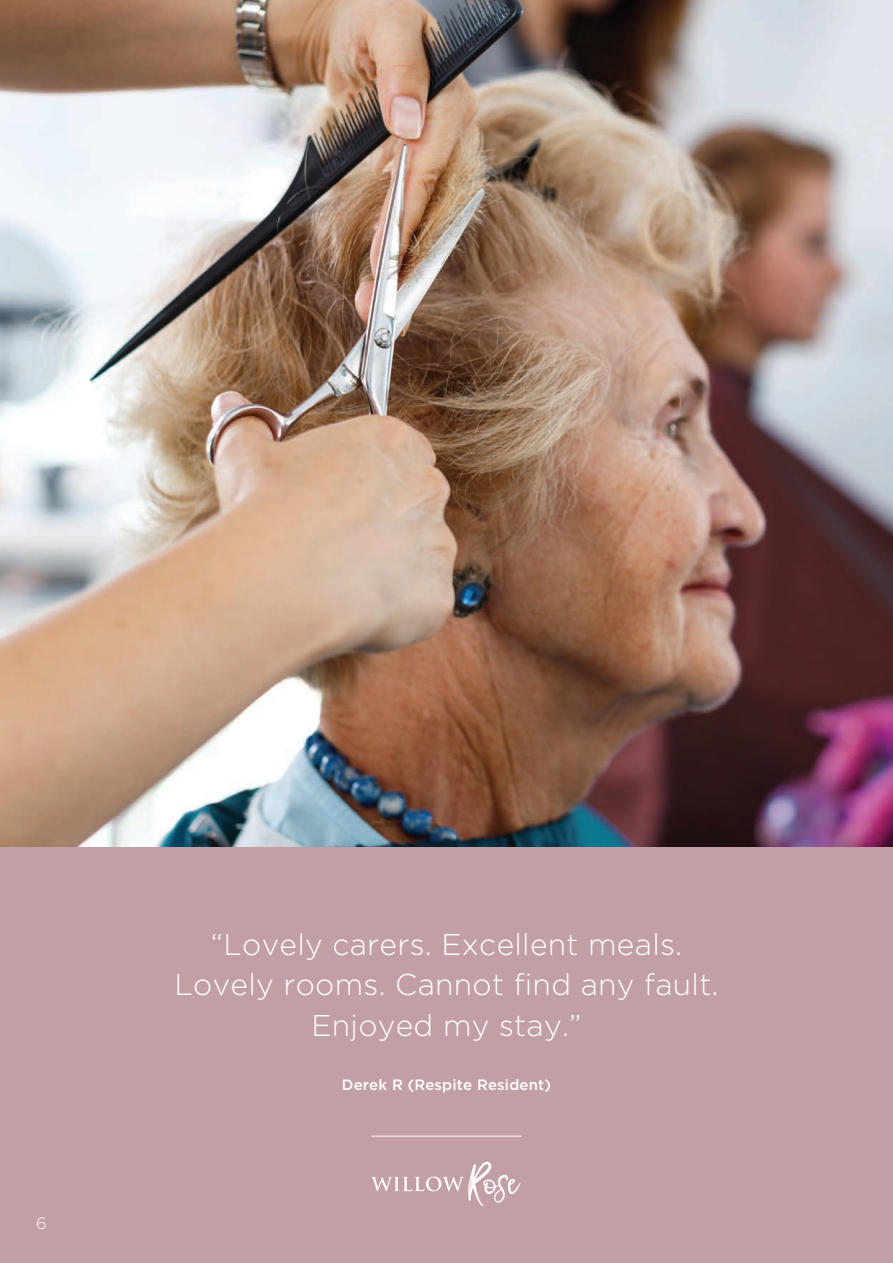
<style>
.page{position:relative;width:893px;height:1263px;background:#fff}
.page>*{position:absolute;margin:0;border:0;box-sizing:border-box;transform-origin:0 0}
.t1{font:300 30px/40.5px "Gotham";letter-spacing:.01em;color:#fff;text-align:center}
.t2{font:300 16.5px "Gotham";color:#fff}
.t3{font:500 15px "Gotham";letter-spacing:.01em;color:#fff}
</style>
<div class="page">
<img style="left:0;top:0;width:893px;height:847px">
<div style="left:0;top:847px;width:893px;height:416px;background:#c19fa5"></div>
<hr style="left:371px;top:1136px;width:151px;height:1px;background:#fff">
<svg style="left:371px;top:1162px;width:149px;height:44px"></svg>
<p class="t2" style="left:36px;top:1213px;width:12px">6</p>
<p class="t1" style="left:174px;top:923px;width:546px">“Lovely carers. Excellent meals.<br>Lovely rooms. Cannot find any fault.<br>Enjoyed my stay.”</p>
<p class="t3" style="left:342px;top:1074px;width:211px">Derek R (Respite Resident)</p>
</div>
